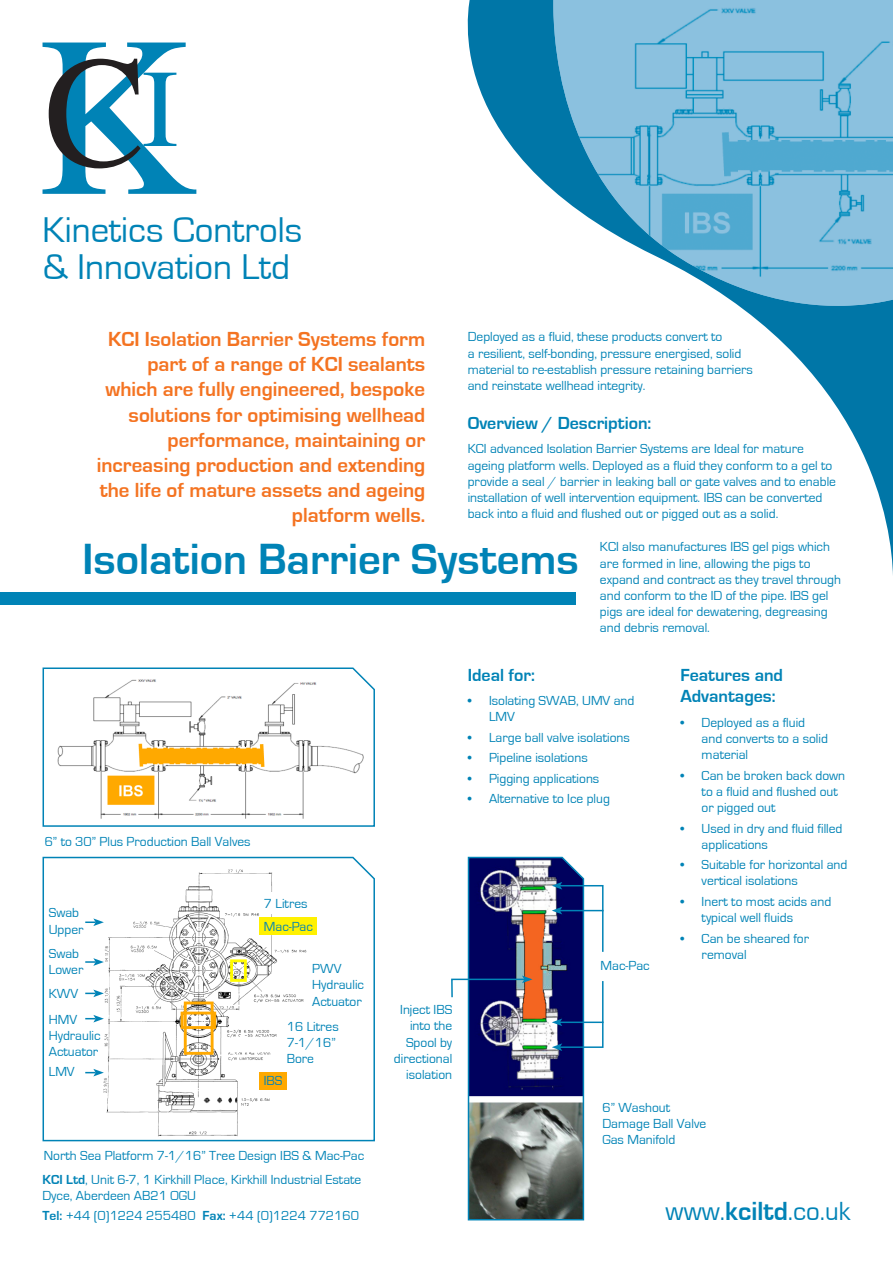
<style>
.page{position:relative;width:893px;height:1263px;background:#fff}
.page>*{position:absolute;margin:0;border:0;box-sizing:border-box;transform-origin:0 0}
.t1{font:700 45px "Eurostile";color:#0083b6}
.t2{font:36.9px/36.9px "Eurostile";color:#0083b6}
.t3{font:27px "Eurostile";color:#0083b6}
.t4{font:700 21px/25.2px "Eurostile";color:#f47321;text-align:right}
.t5{font:700 18px/21.6px "Eurostile";color:#0083b6}
.t6{font:13.5px/16.2px "Eurostile";color:#0083b6}
.s1{font-weight:700}
</style>
<div class="page">
<svg style="left:43px;top:43px;width:153px;height:151px"></svg>
<svg style="left:422px;top:0;width:471px;height:605px"></svg>
<svg style="left:536px;top:0;width:357px;height:345px"></svg>
<img style="left:553px;top:0;width:340px;height:306px">
<svg style="left:451px;top:856px;width:153px;height:365px"></svg>
<svg style="left:42px;top:667px;width:333px;height:160px"></svg>
<svg style="left:42px;top:856px;width:333px;height:286px"></svg>
<div style="left:0;top:592px;width:575px;height:12px;background:#0083b6"></div>
<h2 class="t2" style="left:43px;top:212px;width:261px">Kinetics Controls &amp; Innovation Ltd</h2>
<p class="t4" style="left:97px;top:327px;width:330px">KCI Isolation Barrier Systems form part of a range of KCI sealants which are fully engineered, bespoke solutions for optimising wellhead performance, maintaining or increasing production and extending the life of mature assets and ageing platform wells.</p>
<p class="t6" style="left:468px;top:329px;width:287px">Deployed as a fluid, these products convert to<br>a resilient, self-bonding, pressure energised, solid material to re-establish pressure retaining barriers and reinstate wellhead integrity.</p>
<h3 class="t5" style="left:468px;top:412px;width:185px">Overview / Description:</h3>
<p class="t6" style="left:468px;top:441px;width:370px">KCI advanced Isolation Barrier Systems are Ideal for mature ageing platform wells. Deployed as a fluid they conform to a gel to provide a seal / barrier in leaking ball or gate valves and to enable installation of well intervention equipment. IBS can be converted back into a fluid and flushed out or pigged out as a solid.</p>
<p class="t6" style="left:600px;top:539px;width:243px">KCI also manufactures IBS gel pigs which are formed in line, allowing the pigs to expand and contract as they travel through and conform to the ID of the pipe. IBS gel pigs are ideal for dewatering, degreasing and debris removal.</p>
<h1 class="t1" style="left:82px;top:534px;width:498px">Isolation Barrier Systems</h1>
<p class="t6" style="left:45px;top:834px;width:207px">6” to 30” Plus Production Ball Valves</p>
<p class="t6" style="left:49px;top:905px;width:36px">Swab<br>Upper</p>
<p class="t6" style="left:49px;top:945px;width:36px">Swab<br>Lower</p>
<p class="t6" style="left:49px;top:981px;width:31px;line-height:25.7px">KWV<br>HMV</p>
<p class="t6" style="left:49px;top:1028px;width:53px">Hydraulic<br>Actuator</p>
<p class="t6" style="left:49px;top:1063px;width:27px">LMV</p>
<p class="t6" style="left:264px;top:892px;width:51px;line-height:22.8px">7 Litres<br>Mac-Pac</p>
<p class="t6" style="left:312px;top:961px;width:53px">PWV<br>Hydraulic<br>Actuator</p>
<p class="t6" style="left:287px;top:1018px;width:53px">16 Litres<br>7-1/16”<br>Bore</p>
<p class="t6" style="left:264px;top:1073px;width:20px">IBS</p>
<p class="t6" style="left:44px;top:1148px;width:322px">North Sea Platform 7-1/16” Tree Design IBS &amp; Mac-Pac</p>
<p class="t6" style="left:394px;top:1002px;width:60px;text-align:right">Inject IBS into the<br>Spool by directional isolation</p>
<h3 class="t5" style="left:468px;top:664px;width:69px">Ideal for:</h3>
<p class="t6" style="left:489px;top:693px;width:147px;text-indent:-21px">• Isolating SWAB, UMV and<br>LMV</p>
<p class="t6" style="left:468px;top:730px;width:164px">• Large ball valve isolations</p>
<p class="t6" style="left:468px;top:750px;width:121px">• Pipeline isolations</p>
<p class="t6" style="left:468px;top:770px;width:133px">• Pigging applications</p>
<p class="t6" style="left:468px;top:791px;width:144px">• Alternative to Ice plug</p>
<p class="t6" style="left:600px;top:958px;width:51px">Mac-Pac</p>
<h3 class="t5" style="left:680px;top:664px;width:104px">Features and<br>Advantages:</h3>
<p class="t6" style="left:702px;top:714px;width:128px;text-indent:-21px">• Deployed as a fluid and converts to a solid material</p>
<p class="t6" style="left:702px;top:767px;width:145px;text-indent:-21px">• Can be broken back down to a fluid and flushed out or pigged out</p>
<p class="t6" style="left:702px;top:820px;width:142px;text-indent:-21px">• Used in dry and fluid filled applications</p>
<p class="t6" style="left:702px;top:857px;width:147px;text-indent:-21px">• Suitable for horizontal and vertical isolations</p>
<p class="t6" style="left:702px;top:894px;width:131px;text-indent:-21px">• Inert to most acids and typical well fluids</p>
<p class="t6" style="left:702px;top:930px;width:109px;text-indent:-21px">• Can be sheared for removal</p>
<p class="t6" style="left:602px;top:1099px;width:105px">6” Washout<br>Damage Ball Valve<br>Gas Manifold</p>
<p class="t6" style="left:43px;top:1171px;width:320px"><span class="s1">KCI Ltd</span>, Unit 6-7, 1 Kirkhill Place, Kirkhill Industrial Estate<br>Dyce, Aberdeen AB21 OGU</p>
<p class="t6" style="left:43px;top:1208px;width:318px"><span class="s1">Tel:</span> +44 (0)1224 255480 <span class="s1">Fax:</span> +44 (0)1224 772160</p>
<h3 class="t3" style="left:666px;top:1197px;width:186px">www.<span class="s1">kciltd</span>.co.uk</h3>
</div>
